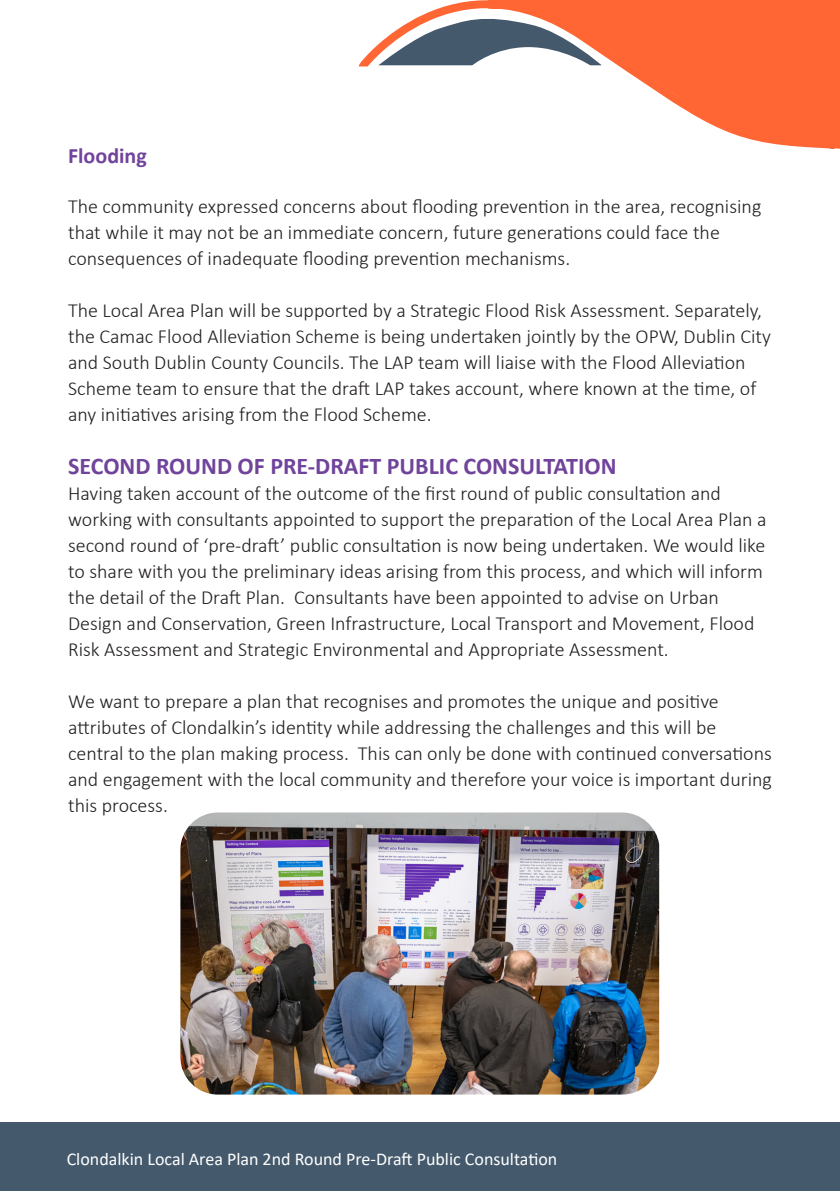
<style>
.page{position:relative;width:840px;height:1191px;background:#fff}
.page>*{position:absolute;margin:0;border:0;box-sizing:border-box;transform-origin:0 0}
.t1{font:700 24px "Calibri";color:#70449b}
.t2{font:700 22px "Calibri";color:#70449b}
.t3{font:300 20px/26px "Calibri";color:#231f20}
.t4{font:18px "Calibri";color:#fff}
</style>
<div class="page">
<svg style="left:358px;top:0;width:134px;height:67px"></svg>
<svg style="left:492px;top:0;width:347px;height:149px;fill:#f63"></svg>
<svg style="left:378px;top:13px;width:223px;height:52px"></svg>
<svg style="left:358px;top:58px;width:9px;height:8px"></svg>
<div style="left:0;top:1123px;width:839px;height:68px;background:#44596c"></div>
<img style="left:180px;top:812px;width:478px;height:282px">
<p class="t2" style="left:68px;top:140px;width:80px">Flooding</p>
<p class="t3" style="left:68px;top:193px;width:694px">The community expressed concerns about flooding prevention in the area, recognising that while it may not be an immediate concern, future generations could face the consequences of inadequate flooding prevention mechanisms.</p>
<p class="t3" style="left:68px;top:297px;width:704px">The Local Area Plan will be supported by a Strategic Flood Risk Assessment. Separately, the Camac Flood Alleviation Scheme is being undertaken jointly by the OPW, Dublin City and South Dublin County Councils. The LAP team will liaise with the Flood Alleviation Scheme team to ensure that the draft LAP takes account, where known at the time, of any initiatives arising from the Flood Scheme.</p>
<p class="t1" style="left:68px;top:448px;width:549px">SECOND ROUND OF PRE-DRAFT PUBLIC CONSULTATION</p>
<p class="t3" style="left:68px;top:480px;width:699px">Having taken account of the outcome of the first round of public consultation and working with consultants appointed to support the preparation of the Local Area Plan a second round of ‘pre-draft’ public consultation is now being undertaken. We would like to share with you the preliminary ideas arising from this process, and which will inform the detail of the Draft Plan. Consultants have been appointed to advise on Urban Design and Conservation, Green Infrastructure, Local Transport and Movement, Flood Risk Assessment and Strategic Environmental and Appropriate Assessment.</p>
<p class="t3" style="left:68px;top:688px;width:705px">We want to prepare a plan that recognises and promotes the unique and positive attributes of Clondalkin’s identity while addressing the challenges and this will be central to the plan making process. This can only be done with continued conversations and engagement with the local community and therefore your voice is important during this process.</p>
<p class="t4" style="left:67px;top:1146px;width:492px">Clondalkin Local Area Plan 2nd Round Pre-Draft Public Consultation</p>
</div>
